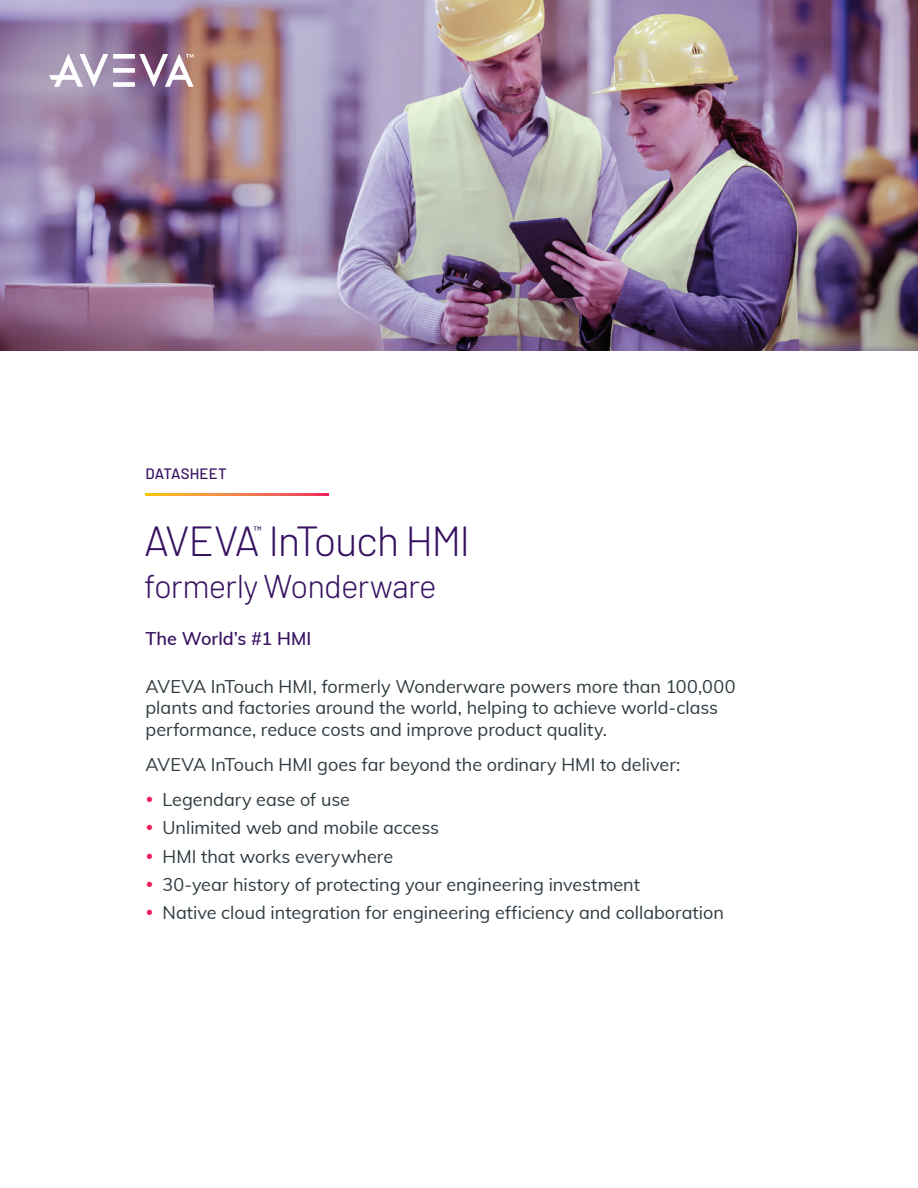
<style>
.page{position:relative;width:918px;height:1188px;background:#fff}
.page>*{position:absolute;margin:0;border:0;box-sizing:border-box;transform-origin:0 0}
.H1_Doc_Title{font:300 42px "Barlow";letter-spacing:-.045em;color:#371260}
.H1_Doc_Title-2{font:300 33px "Barlow";letter-spacing:-.03em;color:#371260}
.Body_Copy{font:18px/21.6px "Muli";color:#2f3b41}
.S1_Subheadlines{font:600 18px "Muli";letter-spacing:.005em;color:#371260}
.Doc_Content_Type{font:500 15px "Barlow";letter-spacing:.01em;color:#371260}
.H1_Doc_Title-3{font:500 12.3px "Barlow";color:#371260}
</style>
<div class="page">
<img style="left:0;top:0;width:918px;height:351px">
<div style="left:113px;top:82px;width:22px;height:5px;background:#fff"></div>
<div style="left:113px;top:68px;width:22px;height:5px;background:#fff"></div>
<div style="left:113px;top:54px;width:22px;height:5px;background:#fff"></div>
<svg style="left:49px;top:54px;width:59px;height:33px"></svg>
<svg style="left:139px;top:54px;width:55px;height:33px"></svg>
<svg style="left:146px;top:494px;width:182px;height:1px"></svg>
<p class="Doc_Content_Type" style="left:146px;top:464px;width:83px">DATASHEET</p>
<p class="H1_Doc_Title" style="left:144px;top:515px;width:328px">AVEVA InTouch HMI</p>
<p class="H1_Doc_Title-3" style="left:253px;top:523px;width:10px">™</p>
<p class="H1_Doc_Title-2" style="left:144px;top:566px;width:294px">formerly Wonderware</p>
<p class="S1_Subheadlines" style="left:146px;top:625px;width:167px">The World’s #1 HMI</p>
<p class="Body_Copy" style="left:146px;top:674px;width:592px">AVEVA InTouch HMI, formerly Wonderware powers more than 100,000 plants and factories around the world, helping to achieve world-class performance, reduce costs and improve product quality.</p>
<p class="Body_Copy" style="left:146px;top:753px;width:536px">AVEVA InTouch HMI goes far beyond the ordinary HMI to deliver:</p>
<p class="Body_Copy" style="left:163px;top:788px;width:189px">Legendary ease of use</p>
<p class="Body_Copy" style="left:163px;top:816px;width:278px">Unlimited web and mobile access</p>
<p class="Body_Copy" style="left:163px;top:845px;width:232px">HMI that works everywhere</p>
<p class="Body_Copy" style="left:163px;top:873px;width:479px">30-year history of protecting your engineering investment</p>
<p class="Body_Copy" style="left:163px;top:901px;width:563px">Native cloud integration for engineering efficiency and collaboration</p>
</div>
